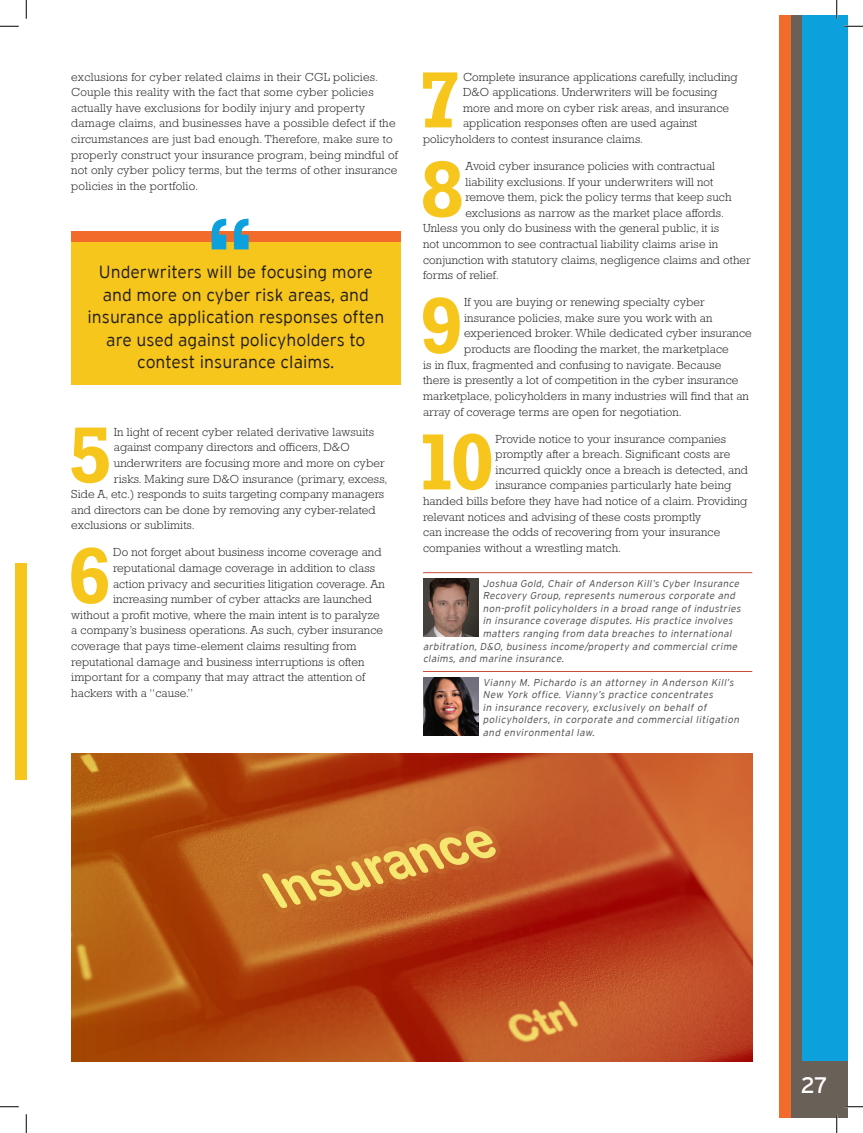
<style>
.page{position:relative;width:863px;height:1133px;background:#fff}
.page>*{position:absolute;margin:0;border:0;box-sizing:border-box;transform-origin:0 0}
.T{font:700 80.88px "Rockwell";color:#f7c61d}
.t1{font:22.5px "Interstate";color:#fff}
.T-2{font:300 17.5px/22.5px "Interstate";color:#231f20;text-align:center}
.T-3{font:300 11.88px/15.6px "Rockwell";letter-spacing:.01em;color:#231f20}
.Author_Bio{font:italic 300 10px/12.5px "Interstate";color:#4b4c4d}
</style>
<div class="page">
<div style="left:15px;top:564px;width:11px;height:216px;background:#f7c61d"></div>
<div style="left:71px;top:242px;width:329px;height:143px;background:#f7c61d"></div>
<div style="left:71px;top:231px;width:329px;height:11px;background:#f36b2b"></div>
<svg style="left:211px;top:219px;width:37px;height:30px"></svg>
<hr style="left:423px;top:572px;width:329px;height:1px;background:#c94a37">
<hr style="left:423px;top:671px;width:329px;height:1px;background:#c94a37">
<img style="left:423px;top:578px;width:55px;height:59px">
<img style="left:423px;top:677px;width:55px;height:58px">
<svg style="left:71px;top:753px;width:681px;height:308px;background:#b8501c"></svg>
<div style="left:779px;top:15px;width:42px;height:1103px;background:#f36b2b"></div>
<div style="left:791px;top:15px;width:43px;height:1103px;background:#696057"></div>
<div style="left:802px;top:15px;width:46px;height:1103px;background:#0ca0dc"></div>
<div style="left:799px;top:1061px;width:49px;height:57px;background:#696057"></div>
<svg style="left:0;top:25px;width:19px;height:2px"></svg>
<svg style="left:844px;top:25px;width:18px;height:2px"></svg>
<svg style="left:0;top:1106px;width:19px;height:1px"></svg>
<svg style="left:844px;top:1106px;width:18px;height:1px"></svg>
<svg style="left:25px;top:0;width:2px;height:19px"></svg>
<svg style="left:25px;top:1114px;width:2px;height:18px"></svg>
<svg style="left:835px;top:0;width:2px;height:19px"></svg>
<svg style="left:836px;top:1114px;width:1px;height:18px"></svg>
<p class="T-3" style="left:71px;top:69px;width:328px">exclusions for cyber related claims in their CGL policies.<br>Couple this reality with the fact that some cyber policies actually have exclusions for bodily injury and property damage claims, and businesses have a possible defect if the circumstances are just bad enough. Therefore, make sure to properly construct your insurance program, being mindful of not only cyber policy terms, but the terms of other insurance policies in the portfolio.</p>
<p class="T-2" style="left:87px;top:261px;width:298px">Underwriters will be focusing more and more on cyber risk areas, and insurance application responses often are used against policyholders to contest insurance claims.</p>
<p class="T" style="left:68px;top:407px;width:46px">5</p>
<p class="T-3" style="left:114px;top:424px;width:262px">In light of recent cyber related derivative lawsuits</p>
<p class="T-3" style="left:114px;top:439px;width:237px">against company directors and officers, D&amp;O</p>
<p class="T-3" style="left:114px;top:455px;width:272px">underwriters are focusing more and more on cyber</p>
<p class="T-3" style="left:114px;top:470px;width:275px">risks. Making sure D&amp;O insurance (primary, excess,</p>
<p class="T-3" style="left:71px;top:486px;width:314px">Side A, etc.) responds to suits targeting company managers</p>
<p class="T-3" style="left:71px;top:502px;width:306px">and directors can be done by removing any cyber-related</p>
<p class="T-3" style="left:71px;top:517px;width:125px">exclusions or sublimits.</p>
<p class="T" style="left:68px;top:528px;width:46px">6</p>
<p class="T-3" style="left:113px;top:544px;width:270px">Do not forget about business income coverage and</p>
<p class="T-3" style="left:113px;top:560px;width:263px">reputational damage coverage in addition to class</p>
<p class="T-3" style="left:113px;top:575px;width:273px">action privacy and securities litigation coverage. An</p>
<p class="T-3" style="left:113px;top:591px;width:260px">increasing number of cyber attacks are launched</p>
<p class="T-3" style="left:71px;top:607px;width:310px">without a profit motive, where the main intent is to paralyze</p>
<p class="T-3" style="left:71px;top:622px;width:313px">a company’s business operations. As such, cyber insurance</p>
<p class="T-3" style="left:71px;top:638px;width:287px">coverage that pays time-element claims resulting from</p>
<p class="T-3" style="left:71px;top:654px;width:294px">reputational damage and business interruptions is often</p>
<p class="T-3" style="left:71px;top:669px;width:295px">important for a company that may attract the attention of</p>
<p class="T-3" style="left:71px;top:685px;width:123px">hackers with a “cause.”</p>
<p class="T" style="left:417px;top:52px;width:46px">7</p>
<p class="T-3" style="left:463px;top:69px;width:276px">Complete insurance applications carefully, including</p>
<p class="T-3" style="left:463px;top:84px;width:255px">D&amp;O applications. Underwriters will be focusing</p>
<p class="T-3" style="left:463px;top:100px;width:267px">more and more on cyber risk areas, and insurance</p>
<p class="T-3" style="left:463px;top:115px;width:236px">application responses often are used against</p>
<p class="T-3" style="left:423px;top:131px;width:222px">policyholders to contest insurance claims.</p>
<p class="T" style="left:420px;top:142px;width:46px">8</p>
<p class="T-3" style="left:465px;top:158px;width:251px">Avoid cyber insurance policies with contractual</p>
<p class="T-3" style="left:465px;top:174px;width:249px">liability exclusions. If your underwriters will not</p>
<p class="T-3" style="left:465px;top:189px;width:268px">remove them, pick the policy terms that keep such</p>
<p class="T-3" style="left:465px;top:205px;width:260px">exclusions as narrow as the market place affords.</p>
<p class="T-3" style="left:423px;top:220px;width:297px">Unless you only do business with the general public, it is</p>
<p class="T-3" style="left:423px;top:236px;width:297px">not uncommon to see contractual liability claims arise in</p>
<p class="T-3" style="left:423px;top:252px;width:329px">conjunction with statutory claims, negligence claims and other</p>
<p class="T-3" style="left:423px;top:267px;width:78px">forms of relief.</p>
<p class="T" style="left:418px;top:278px;width:46px">9</p>
<p class="T-3" style="left:464px;top:294px;width:242px">If you are buying or renewing specialty cyber</p>
<p class="T-3" style="left:464px;top:310px;width:250px">insurance policies, make sure you work with an</p>
<p class="T-3" style="left:464px;top:325px;width:289px">experienced broker. While dedicated cyber insurance</p>
<p class="T-3" style="left:464px;top:341px;width:266px">products are flooding the market, the marketplace</p>
<p class="T-3" style="left:423px;top:357px;width:300px">is in flux, fragmented and confusing to navigate. Because</p>
<p class="T-3" style="left:423px;top:372px;width:317px">there is presently a lot of competition in the cyber insurance</p>
<p class="T-3" style="left:423px;top:388px;width:327px">marketplace, policyholders in many industries will find that an</p>
<p class="T-3" style="left:423px;top:404px;width:260px">array of coverage terms are open for negotiation.</p>
<p class="T" style="left:414px;top:414px;width:82px">10</p>
<p class="T-3" style="left:495px;top:430px;width:232px">Provide notice to your insurance companies</p>
<p class="T-3" style="left:495px;top:446px;width:236px">promptly after a breach. Significant costs are</p>
<p class="T-3" style="left:495px;top:462px;width:254px">incurred quickly once a breach is detected, and</p>
<p class="T-3" style="left:495px;top:477px;width:237px">insurance companies particularly hate being</p>
<p class="T-3" style="left:423px;top:493px;width:326px">handed bills before they have had notice of a claim. Providing</p>
<p class="T-3" style="left:423px;top:509px;width:280px">relevant notices and advising of these costs promptly</p>
<p class="T-3" style="left:423px;top:524px;width:299px">can increase the odds of recovering from your insurance</p>
<p class="T-3" style="left:423px;top:540px;width:200px">companies without a wrestling match.</p>
<p class="Author_Bio" style="left:483px;top:577px;width:260px">Joshua Gold, Chair of Anderson Kill’s Cyber Insurance</p>
<p class="Author_Bio" style="left:483px;top:589px;width:256px">Recovery Group, represents numerous corporate and</p>
<p class="Author_Bio" style="left:483px;top:602px;width:261px">non-profit policyholders in a broad range of industries</p>
<p class="Author_Bio" style="left:483px;top:614px;width:253px">in insurance coverage disputes. His practice involves</p>
<p class="Author_Bio" style="left:483px;top:627px;width:252px">matters ranging from data breaches to international</p>
<p class="Author_Bio" style="left:423px;top:639px;width:318px">arbitration, D&amp;O, business income/property and commercial crime</p>
<p class="Author_Bio" style="left:423px;top:652px;width:144px">claims, and marine insurance.</p>
<p class="Author_Bio" style="left:483px;top:676px;width:260px">Vianny M. Pichardo is an attorney in Anderson Kill’s New York office. Vianny’s practice concentrates<br>in insurance recovery, exclusively on behalf of policyholders, in corporate and commercial litigation and environmental law.</p>
<p class="t1" style="left:800px;top:1072px;width:29px">27</p>
</div>
